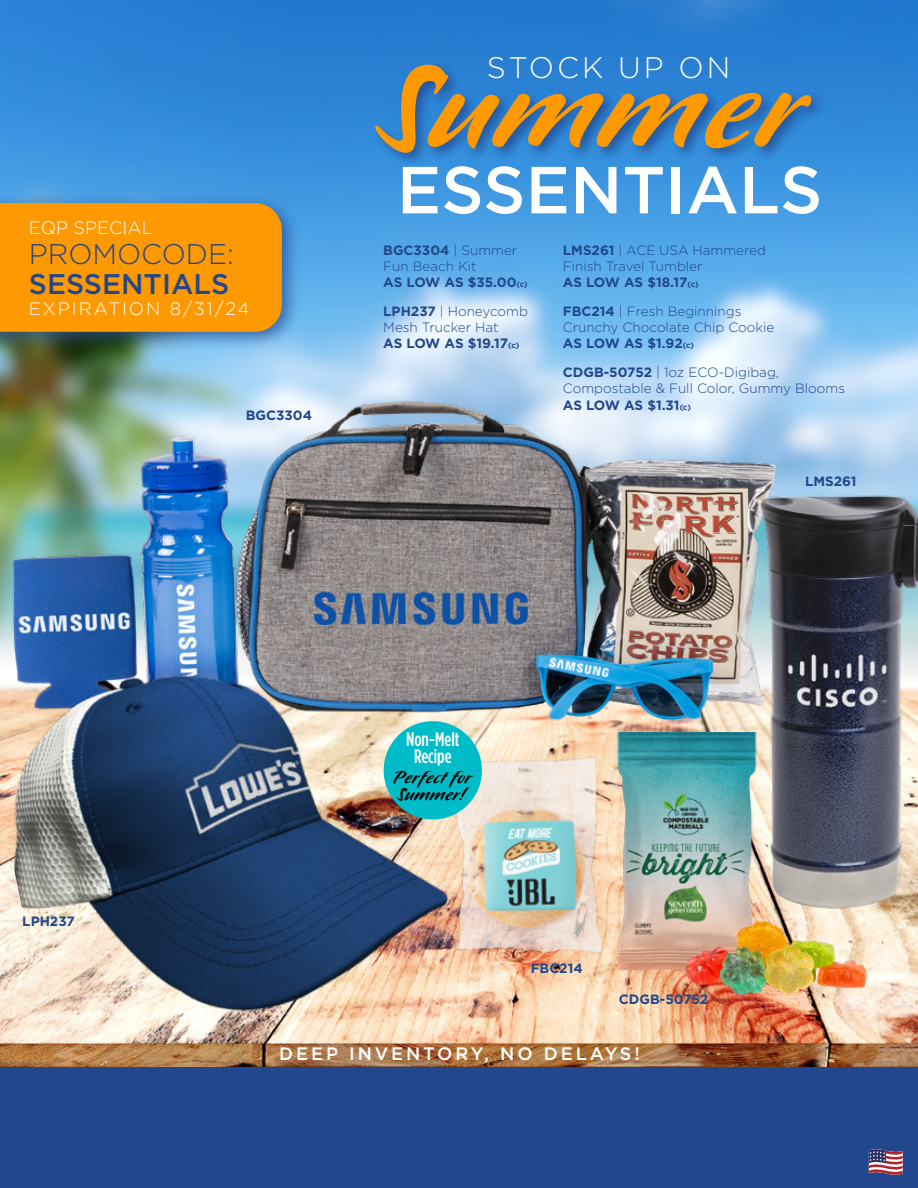
<style>
.page{position:relative;width:918px;height:1188px;background:#fff}
.page>*{position:absolute;margin:0;border:0;box-sizing:border-box;transform-origin:0 0}
.t1{font:900 142.65px "Pooper";color:#fe9901}
.t2{font:500 66.3px "Gotham";color:#fff}
.t3{font:300 29.7px "Gotham";letter-spacing:.1em;color:#fff}
.t4{font:500 28.35px "Gotham";color:#22478d}
.t5{font:300 28.35px "Gotham";color:#22478d}
.t6{font:900 21px/16.8px "Pooper";color:#000}
.t7{font:500 19.5px/16.8px "Gotham Condensed";color:#fff;text-align:center}
.t8{font:500 18px "Gotham";letter-spacing:.16em;color:#fff}
.t9{font:300 18px "Gotham";letter-spacing:.11em;color:#fff}
.t10{font:300 18px "Gotham";color:#fff}
.t11{font:300 13.5px/16.2px "Gotham";color:#22478d}
.t12{font:700 13.5px/16.2px "Gotham";color:#22478d}
.s1{font-weight:300}
.s2{font-size:7.8px}
.s3{font-weight:700}
.s4{font-weight:700;font-size:7.8px}
</style>
<div class="page">
<img style="left:0;top:0;width:918px;height:1067px">
<div style="left:0;top:1067px;width:918px;height:121px;background:#22478d"></div>
<svg style="left:869px;top:1149px;width:34px;height:26px"></svg>
<div style="left:372px;top:60px;width:454px;height:107px;background:#22478d;opacity:.75"></div>
<img style="left:1px;top:377px;width:788px;height:352px">
<img style="left:478px;top:745px;width:132px;height:218px">
<img style="left:0;top:615px;width:478px;height:450px">
<div style="left:384px;top:721px;width:98px;height:99px;background:#00bcc8;border-radius:50%"></div>
<img style="left:749px;top:486px;width:169px;height:431px">
<img style="left:610px;top:733px;width:294px;height:277px">
<div style="left:0;top:193px;width:302px;height:159px;background:#22478d;opacity:.75"></div>
<div style="left:0;top:203px;width:282px;height:129px;background:#fe9901"></div>
<h3 class="t3" style="left:487px;top:51px;width:245px">STOCK UP ON</h3>
<h1 class="t1" style="left:378px;top:32px;width:425px">Summer</h1>
<h3 class="t10" style="left:29px;top:218px;width:125px">EQP SPECIAL</h3>
<h3 class="t5" style="left:29px;top:239px;width:207px">PROMOCODE:</h3>
<h3 class="t4" style="left:29px;top:268px;width:202px">SESSENTIALS</h3>
<h3 class="t9" style="left:29px;top:299px;width:222px">EXPIRATION 8/31/24</h3>
<p class="t12" style="left:246px;top:406px;width:68px">BGC3304</p>
<h2 class="t2" style="left:397px;top:152px;width:427px">ESSENTIALS</h2>
<p class="t12" style="left:383px;top:241px;width:146px">BGC3304 <span class="s1">| Summer<br>Fun Beach Kit<br></span>AS LOW AS $35.00<span class="s2">(c)</span></p>
<p class="t11" style="left:383px;top:303px;width:146px"><span class="s3">LPH237</span> | Honeycomb<br>Mesh Trucker Hat<br><span class="s3">AS LOW AS $19.17</span><span class="s4">(c)</span></p>
<p class="t11" style="left:563px;top:303px;width:213px"><span class="s3">FBC214</span> | Fresh Beginnings<br>Crunchy Chocolate Chip Cookie<br><span class="s3">AS LOW AS $1.92</span><span class="s4">(c)</span></p>
<p class="t11" style="left:563px;top:364px;width:284px"><span class="s3">CDGB-50752</span> | 1oz ECO-Digibag,<br>Compostable &amp; Full Color, Gummy Blooms<br><span class="s3">AS LOW AS $1.31</span><span class="s4">(c)</span></p>
<p class="t11" style="left:563px;top:242px;width:205px"><span class="s3">LMS261</span> | ACE USA Hammered<br>Finish Travel Tumbler<br><span class="s3">AS LOW AS $18.17</span><span class="s4">(c)</span></p>
<p class="t12" style="left:805px;top:473px;width:53px">LMS261</p>
<p class="t12" style="left:22px;top:912px;width:54px">LPH237</p>
<h3 class="t7" style="left:406px;top:730px;width:55px">Non-Melt<br>Recipe</h3>
<h3 class="t6" style="left:394px;top:770px;width:78px">Perfect for<br>Summer!</h3>
<p class="t12" style="left:531px;top:959px;width:53px">FBC214</p>
<p class="t12" style="left:619px;top:990px;width:91px">CDGB-50752</p>
<h3 class="t8" style="left:279px;top:1043px;width:362px">DEEP INVENTORY, NO DELAYS!</h3>
</div>
